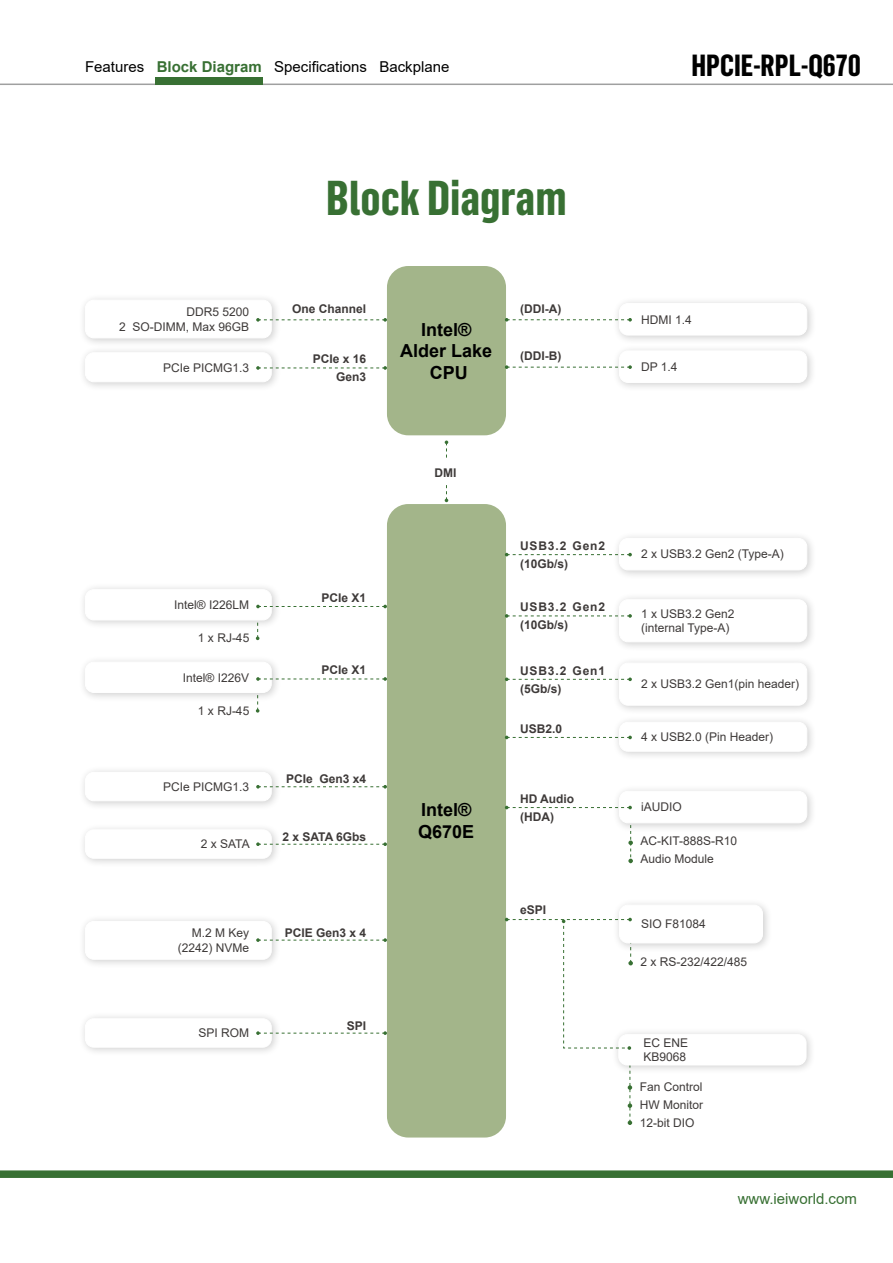
<style>
.page{position:relative;width:893px;height:1263px;background:#fff}
.page>*{position:absolute;margin:0;border:0;box-sizing:border-box;transform-origin:0 0}
.t1{font:700 48px "Flama Condensed";color:#387033}
.t2{font:700 30px "Flama Condensed";color:#000}
.t3{font:700 18px/21.6px "Arial";color:#000}
.t4{font:15px "Arial";color:#000}
.t5{font:15px "Arial";color:#387033}
.t6{font:12px/14.4px "Arial";color:#3e3a39}
.t7{font:700 12px/18px "Arial";color:#3e3a39;text-align:right}
.t8{font:700 12px/18px "Arial";letter-spacing:.07em;color:#3e3a39}
.s1{font-weight:700;color:#387033}
</style>
<div class="page">
<hr style="left:0;top:84px;width:893px;height:1px;background:#9fa0a0">
<div style="left:156px;top:78px;width:107px;height:7px;background:#387033"></div>
<div style="left:0;top:1170px;width:893px;height:8px;background:#387033"></div>
<div style="left:387px;top:504px;width:119px;height:633px;background:#a3b58a;border-radius:21px"></div>
<div style="left:387px;top:266px;width:119px;height:169px;background:#a3b58a;border-radius:21px"></div>
<div style="left:78px;top:293px;width:203px;height:55px;background:#000;opacity:.2"></div>
<div style="left:85px;top:300px;width:186px;height:38px;background:#fff;border-radius:9px"></div>
<div style="left:85px;top:300px;width:187px;height:38px;border:1px solid #fff;border-radius:9px"></div>
<div style="left:78px;top:346px;width:203px;height:46px;background:#000;opacity:.2"></div>
<div style="left:85px;top:353px;width:186px;height:29px;background:#fff;border-radius:9px"></div>
<div style="left:85px;top:352px;width:187px;height:30px;border:1px solid #fff;border-radius:9px"></div>
<div style="left:78px;top:765px;width:203px;height:46px;background:#000;opacity:.2"></div>
<div style="left:85px;top:772px;width:186px;height:29px;background:#fff;border-radius:9px"></div>
<div style="left:85px;top:772px;width:187px;height:29px;border:1px solid #fff;border-radius:9px"></div>
<div style="left:78px;top:823px;width:203px;height:46px;background:#000;opacity:.2"></div>
<div style="left:85px;top:830px;width:186px;height:28px;background:#fff;border-radius:9px"></div>
<div style="left:85px;top:829px;width:187px;height:30px;border:1px solid #fff;border-radius:9px"></div>
<div style="left:78px;top:914px;width:203px;height:55px;background:#000;opacity:.2"></div>
<div style="left:85px;top:921px;width:186px;height:38px;background:#fff;border-radius:9px"></div>
<div style="left:85px;top:921px;width:187px;height:39px;border:1px solid #fff;border-radius:9px"></div>
<div style="left:78px;top:1012px;width:203px;height:45px;background:#000;opacity:.2"></div>
<div style="left:85px;top:1019px;width:186px;height:28px;background:#fff;border-radius:9px"></div>
<div style="left:85px;top:1018px;width:187px;height:29px;border:1px solid #fff;border-radius:9px"></div>
<div style="left:78px;top:582px;width:203px;height:48px;background:#000;opacity:.2"></div>
<div style="left:85px;top:590px;width:186px;height:30px;background:#fff;border-radius:9px"></div>
<div style="left:85px;top:589px;width:187px;height:31px;border:1px solid #fff;border-radius:9px"></div>
<div style="left:78px;top:655px;width:203px;height:47px;background:#000;opacity:.2"></div>
<div style="left:85px;top:662px;width:186px;height:30px;background:#fff;border-radius:9px"></div>
<div style="left:85px;top:662px;width:187px;height:31px;border:1px solid #fff;border-radius:9px"></div>
<div style="left:612px;top:296px;width:205px;height:49px;background:#000;opacity:.2"></div>
<div style="left:619px;top:304px;width:188px;height:31px;background:#fff;border-radius:9px"></div>
<div style="left:619px;top:303px;width:188px;height:32px;border:1px solid #fff;border-radius:9px"></div>
<div style="left:612px;top:344px;width:205px;height:48px;background:#000;opacity:.2"></div>
<div style="left:619px;top:351px;width:188px;height:31px;background:#fff;border-radius:9px"></div>
<div style="left:619px;top:351px;width:188px;height:32px;border:1px solid #fff;border-radius:9px"></div>
<div style="left:612px;top:531px;width:205px;height:49px;background:#000;opacity:.2"></div>
<div style="left:619px;top:538px;width:188px;height:32px;background:#fff;border-radius:9px"></div>
<div style="left:619px;top:538px;width:188px;height:32px;border:1px solid #fff;border-radius:9px"></div>
<div style="left:612px;top:593px;width:205px;height:59px;background:#000;opacity:.2"></div>
<div style="left:619px;top:600px;width:188px;height:42px;background:#fff;border-radius:9px"></div>
<div style="left:619px;top:599px;width:188px;height:43px;border:1px solid #fff;border-radius:9px"></div>
<div style="left:612px;top:656px;width:205px;height:59px;background:#000;opacity:.2"></div>
<div style="left:619px;top:663px;width:188px;height:42px;background:#fff;border-radius:9px"></div>
<div style="left:619px;top:663px;width:188px;height:43px;border:1px solid #fff;border-radius:9px"></div>
<div style="left:612px;top:715px;width:204px;height:46px;background:#000;opacity:.2"></div>
<div style="left:619px;top:722px;width:188px;height:29px;background:#fff;border-radius:9px"></div>
<div style="left:619px;top:722px;width:188px;height:30px;border:1px solid #fff;border-radius:9px"></div>
<div style="left:612px;top:784px;width:205px;height:49px;background:#000;opacity:.2"></div>
<div style="left:619px;top:791px;width:188px;height:32px;background:#fff;border-radius:9px"></div>
<div style="left:619px;top:791px;width:188px;height:32px;border:1px solid #fff;border-radius:9px"></div>
<div style="left:612px;top:1027px;width:204px;height:48px;background:#000;opacity:.2"></div>
<div style="left:619px;top:1034px;width:187px;height:31px;background:#fff;border-radius:9px"></div>
<div style="left:618px;top:1034px;width:188px;height:31px;border:1px solid #fff;border-radius:9px"></div>
<div style="left:612px;top:898px;width:161px;height:55px;background:#000;opacity:.2"></div>
<div style="left:619px;top:905px;width:143px;height:38px;background:#fff;border-radius:9px"></div>
<div style="left:619px;top:905px;width:144px;height:38px;border:1px solid #fff;border-radius:9px"></div>
<svg style="left:256px;top:318px;width:131px;height:4px"></svg>
<svg style="left:256px;top:366px;width:131px;height:4px"></svg>
<svg style="left:256px;top:785px;width:131px;height:3px"></svg>
<svg style="left:256px;top:842px;width:131px;height:4px"></svg>
<svg style="left:256px;top:938px;width:131px;height:4px"></svg>
<svg style="left:256px;top:1031px;width:131px;height:4px"></svg>
<svg style="left:505px;top:318px;width:127px;height:4px"></svg>
<svg style="left:505px;top:365px;width:127px;height:4px"></svg>
<svg style="left:445px;top:440px;width:3px;height:62px"></svg>
<svg style="left:505px;top:553px;width:127px;height:3px"></svg>
<svg style="left:505px;top:614px;width:127px;height:4px"></svg>
<svg style="left:505px;top:677px;width:127px;height:4px"></svg>
<svg style="left:505px;top:736px;width:127px;height:3px"></svg>
<svg style="left:256px;top:605px;width:131px;height:35px"></svg>
<svg style="left:256px;top:677px;width:131px;height:36px"></svg>
<svg style="left:505px;top:806px;width:128px;height:57px"></svg>
<svg style="left:505px;top:918px;width:128px;height:207px"></svg>
<div style="left:419px;top:459px;width:53px;height:26px;background:#fff"></div>
<p class="t4" style="left:85px;top:57px;width:366px">Features <span class="s1">Block Diagram</span> Specifications Backplane</p>
<h2 class="t2" style="left:691px;top:46px;width:171px">HPCIE-RPL-Q670</h2>
<p class="t6" style="left:119px;top:305px;width:132px;text-align:right">DDR5 5200<br>2 SO-DIMM, Max 96GB</p>
<p class="t6" style="left:163px;top:360px;width:88px">PCIe PICMG1.3</p>
<h1 class="t1" style="left:326px;top:168px;width:242px">Block Diagram</h1>
<p class="t7" style="left:292px;top:300px;width:76px">One Channel</p>
<p class="t7" style="left:313px;top:350px;width:55px">PCIe x 16<br>Gen3</p>
<h3 class="t3" style="left:400px;top:319px;width:94px;text-align:center">Intel®<br>Alder Lake<br>CPU</h3>
<p class="t7" style="left:520px;top:300px;width:43px">(DDI-A)</p>
<p class="t7" style="left:520px;top:347px;width:43px">(DDI-B)</p>
<p class="t6" style="left:174px;top:598px;width:76px">Intel® I226LM</p>
<p class="t6" style="left:198px;top:631px;width:53px">1 x RJ-45</p>
<p class="t6" style="left:183px;top:670px;width:68px">Intel® I226V</p>
<p class="t6" style="left:198px;top:703px;width:53px">1 x RJ-45</p>
<p class="t6" style="left:163px;top:779px;width:88px">PCIe PICMG1.3</p>
<p class="t6" style="left:201px;top:837px;width:50px">2 x SATA</p>
<p class="t6" style="left:178px;top:926px;width:73px;text-align:right">M.2 M Key (2242) NVMe</p>
<p class="t6" style="left:198px;top:1026px;width:52px">SPI ROM</p>
<p class="t7" style="left:322px;top:589px;width:46px">PCIe X1</p>
<p class="t7" style="left:322px;top:661px;width:46px">PCIe X1</p>
<p class="t7" style="left:286px;top:770px;width:82px">PCIe Gen3 x4</p>
<p class="t7" style="left:282px;top:827px;width:85px">2 x SATA 6Gbs</p>
<p class="t7" style="left:285px;top:923px;width:83px">PCIE Gen3 x 4</p>
<p class="t7" style="left:347px;top:1016px;width:21px">SPI</p>
<p class="t7" style="left:434px;top:463px;width:23px">DMI</p>
<h3 class="t3" style="left:418px;top:799px;width:58px">Intel®<br>Q670E</h3>
<p class="t8" style="left:520px;top:537px;width:87px">USB3.2 Gen2 (10Gb/s)</p>
<p class="t8" style="left:520px;top:598px;width:87px">USB3.2 Gen2 (10Gb/s)</p>
<p class="t8" style="left:520px;top:662px;width:87px">USB3.2 Gen1 (5Gb/s)</p>
<p class="t7" style="left:520px;top:720px;width:44px">USB2.0</p>
<p class="t7" style="left:520px;top:790px;width:56px;text-align:left">HD Audio (HDA)</p>
<p class="t7" style="left:520px;top:900px;width:28px">eSPI</p>
<p class="t6" style="left:641px;top:312px;width:52px">HDMI 1.4</p>
<p class="t6" style="left:641px;top:359px;width:38px">DP 1.4</p>
<p class="t6" style="left:641px;top:547px;width:144px">2 x USB3.2 Gen2 (Type-A)</p>
<p class="t6" style="left:641px;top:606px;width:95px">1 x USB3.2 Gen2 (internal Type-A)</p>
<p class="t6" style="left:641px;top:677px;width:160px">2 x USB3.2 Gen1(pin header)</p>
<p class="t6" style="left:641px;top:729px;width:134px">4 x USB2.0 (Pin Header)</p>
<p class="t6" style="left:641px;top:800px;width:42px">iAUDIO</p>
<p class="t6" style="left:641px;top:832px;width:98px;line-height:18px">AC-KIT-888S-R10<br>Audio Module</p>
<p class="t6" style="left:641px;top:917px;width:66px">SIO F81084</p>
<p class="t6" style="left:641px;top:954px;width:108px">2 x RS-232/422/485</p>
<p class="t6" style="left:643px;top:1035px;width:46px">EC ENE<br>KB9068</p>
<p class="t6" style="left:640px;top:1078px;width:65px;line-height:18px;text-align:justify">Fan Control HW Monitor 12-bit DIO</p>
<p class="t5" style="left:738px;top:1188px;width:121px">www.ieiworld.com</p>
</div>
